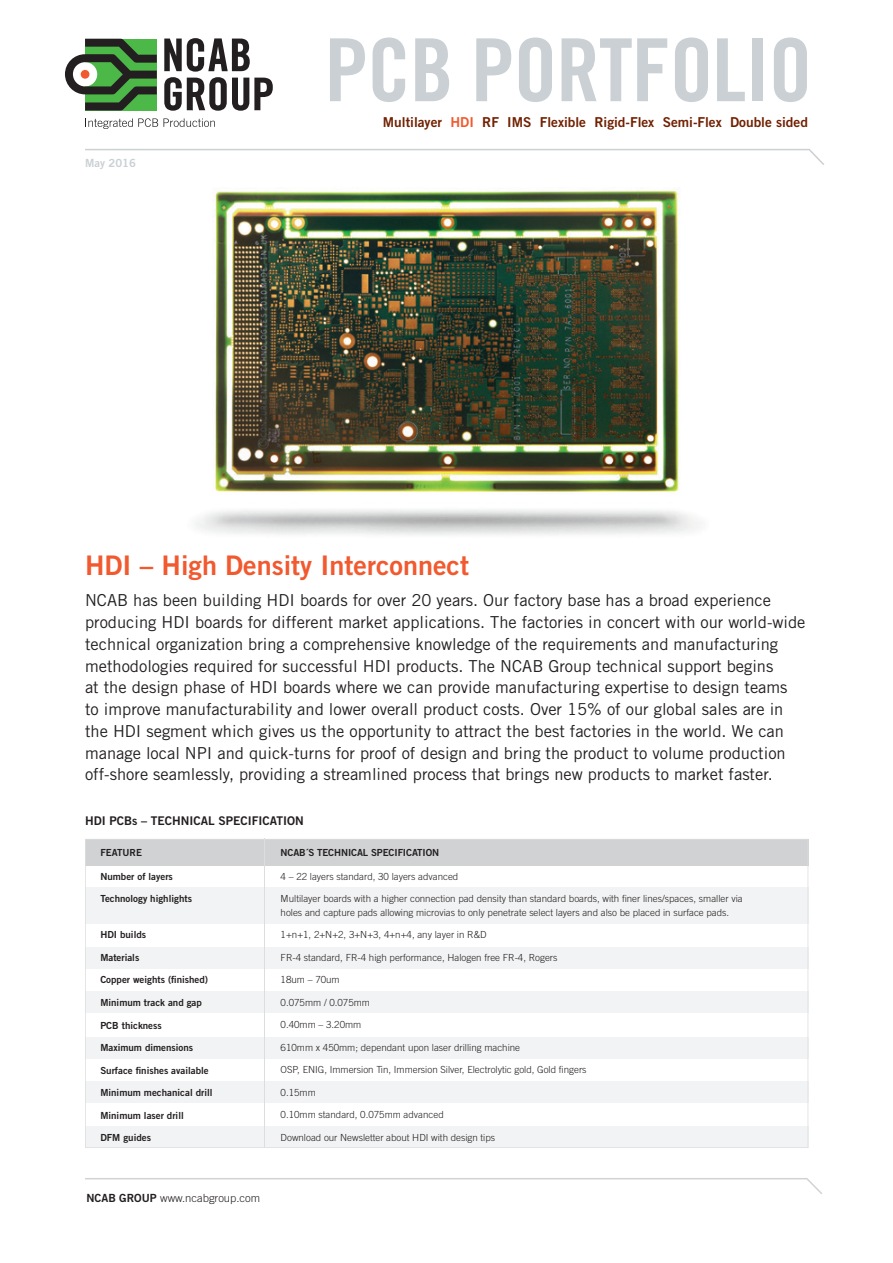
<style>
.page{position:relative;width:893px;height:1263px;background:#fff}
.page>*{position:absolute;margin:0;border:0;box-sizing:border-box;transform-origin:0 0}
.t1{font:87px "Trade Gothic LT Bold Cond Twenty";letter-spacing:-.01em;color:#cad0d4}
.t2{font:27px "Trade Gothic LT Bold Two";color:#f1592f}
.t3{font:16.5px/21.8px "Trade Gothic LT";color:#231f20}
.t4{font:13.65px "Trade Gothic LT Bold Two";color:#712001}
.t5{font:12px "Trade Gothic LT Bold Two";color:#231f20}
.t6{font:300 11.25px "Trade Gothic LT";color:#231f20}
.t7{font:11.25px "Trade Gothic LT Bold Two";color:#cad0d4}
.t8{font:300 9.75px/13.5px "Trade Gothic LT";color:#231f20}
.t9{font:9.75px "Trade Gothic LT Bold Two";color:#231f20}
.s1{color:#f1592f}
.s2{font-family:"Trade Gothic LT Bold Two";font-weight:400}
</style>
<div class="page">
<svg style="left:85px;top:149px;width:739px;height:16px"></svg>
<svg style="left:164px;top:38px;width:109px;height:73px"></svg>
<svg style="left:65px;top:39px;width:92px;height:71px"></svg>
<svg style="left:85px;top:118px;width:130px;height:11px"></svg>
<svg style="left:85px;top:1178px;width:737px;height:16px"></svg>
<svg style="left:85px;top:839px;width:723px;height:309px;fill:#f2f3f4"></svg>
<img style="left:215px;top:190px;width:464px;height:302px">
<p class="t7" style="left:85px;top:156px;width:52px">May 2016</p>
<h1 class="t1" style="left:325px;top:17px;width:489px">PCB PORTFOLIO</h1>
<p class="t4" style="left:383px;top:114px;width:426px">Multilayer <span class="s1">HDI</span> RF IMS Flexible Rigid-Flex Semi-Flex Double sided</p>
<h2 class="t2" style="left:85px;top:548px;width:385px">HDI – High Density Interconnect</h2>
<p class="t3" style="left:85px;top:589px;width:722px">NCAB has been building HDI boards for over 20 years. Our factory base has a broad experience producing HDI boards for different market applications. The factories in concert with our world-wide technical organization bring a comprehensive knowledge of the requirements and manufacturing methodologies required for successful HDI products. The NCAB Group technical support begins<br>at the design phase of HDI boards where we can provide manufacturing expertise to design teams<br>to improve manufacturability and lower overall product costs. Over 15% of our global sales are in the HDI segment which gives us the opportunity to attract the best factories in the world. We can manage local NPI and quick-turns for proof of design and bring the product to volume production off-shore seamlessly, providing a streamlined process that brings new products to market faster.</p>
<p class="t5" style="left:85px;top:813px;width:220px">HDI PCBs – TECHNICAL SPECIFICATION</p>
<p class="t9" style="left:281px;top:846px;width:160px">NCAB´S TECHNICAL SPECIFICATION</p>
<p class="t8" style="left:281px;top:869px;width:179px">4 – 22 layers standard, 30 layers advanced</p>
<p class="t8" style="left:281px;top:892px;width:464px">Multilayer boards with a higher connection pad density than standard boards, with finer lines/spaces, smaller via holes and capture pads allowing microvias to only penetrate select layers and also be placed in surface pads.</p>
<p class="t8" style="left:281px;top:928px;width:208px">1+n+1, 2+N+2, 3+N+3, 4+n+4, any layer in R&amp;D</p>
<p class="t8" style="left:281px;top:950px;width:278px">FR-4 standard, FR-4 high performance, Halogen free FR-4, Rogers</p>
<p class="t8" style="left:281px;top:973px;width:61px">18um – 70um</p>
<p class="t8" style="left:281px;top:995px;width:91px">0.075mm / 0.075mm</p>
<p class="t8" style="left:281px;top:1018px;width:82px">0.40mm – 3.20mm</p>
<p class="t8" style="left:281px;top:1041px;width:241px">610mm x 450mm; dependant upon laser drilling machine</p>
<p class="t8" style="left:281px;top:1063px;width:307px">OSP, ENIG, Immersion Tin, Immersion Silver, Electrolytic gold, Gold fingers</p>
<p class="t8" style="left:281px;top:1086px;width:37px">0.15mm</p>
<p class="t8" style="left:281px;top:1108px;width:165px">0.10mm standard, 0.075mm advanced</p>
<p class="t8" style="left:281px;top:1131px;width:216px">Download our Newsletter about HDI with design tips</p>
<p class="t9" style="left:100px;top:846px;width:43px">FEATURE</p>
<p class="t9" style="left:100px;top:870px;width:74px">Number of layers</p>
<p class="t9" style="left:100px;top:893px;width:93px">Technology highlights</p>
<p class="t9" style="left:100px;top:929px;width:47px">HDI builds</p>
<p class="t9" style="left:100px;top:951px;width:40px">Materials</p>
<p class="t9" style="left:100px;top:974px;width:109px">Copper weights (finished)</p>
<p class="t9" style="left:100px;top:996px;width:103px">Minimum track and gap</p>
<p class="t9" style="left:100px;top:1019px;width:63px">PCB thickness</p>
<p class="t9" style="left:100px;top:1041px;width:94px">Maximum dimensions</p>
<p class="t9" style="left:100px;top:1064px;width:110px">Surface finishes available</p>
<p class="t9" style="left:100px;top:1086px;width:114px">Minimum mechanical drill</p>
<p class="t9" style="left:100px;top:1109px;width:85px">Minimum laser drill</p>
<p class="t9" style="left:100px;top:1131px;width:52px">DFM guides</p>
<p class="t6" style="left:86px;top:1191px;width:175px"><span class="s2">NCAB GROUP</span> www.ncabgroup.com</p>
</div>
